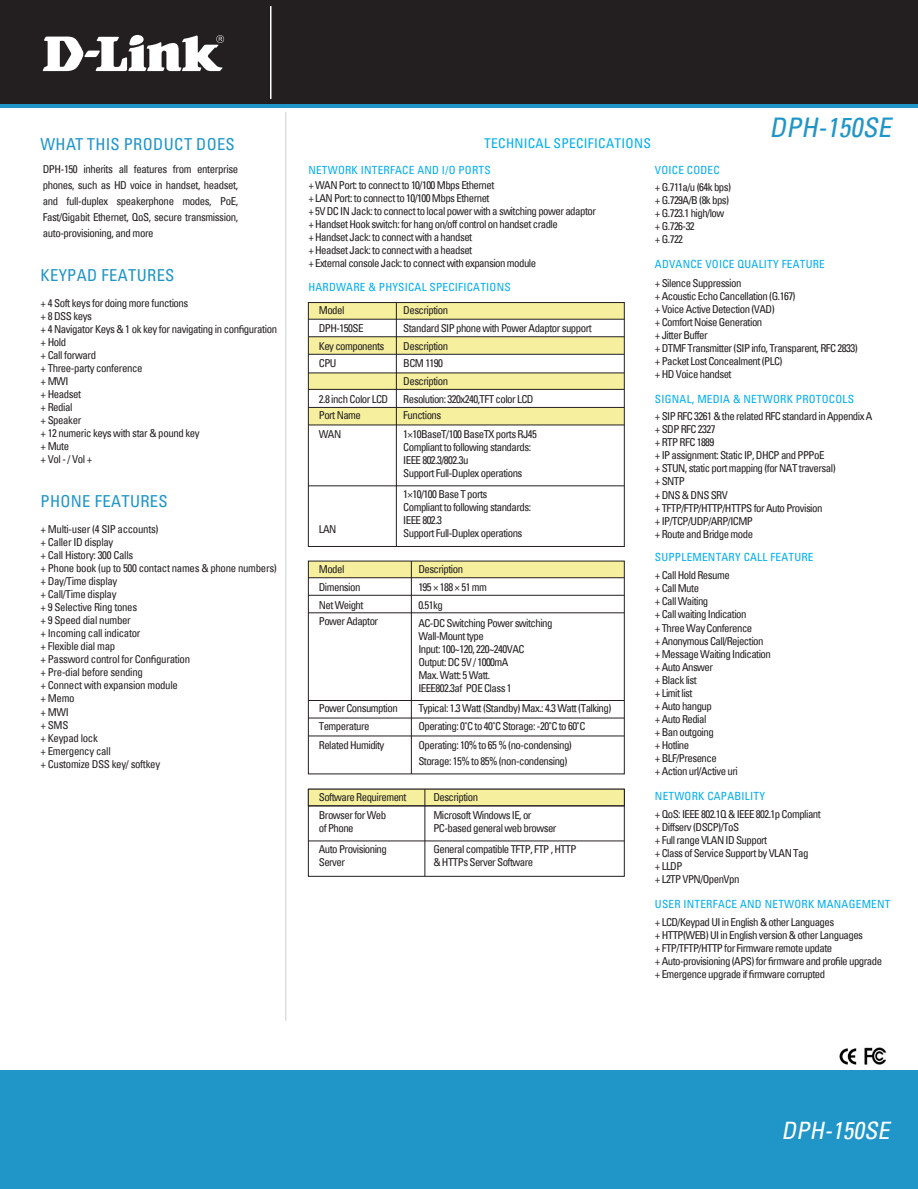
<style>
.page{position:relative;width:918px;height:1189px;background:#fff}
.page>*{position:absolute;margin:0;border:0;box-sizing:border-box;transform-origin:0 0}
.t1{font:italic condensed 27px "Univers";color:#2095c7}
.t2{font:italic condensed 24px "Univers";color:#fff}
.t3{font:condensed 16.5px "Univers";letter-spacing:.02em;color:#2095c7}
.t4{font:condensed 13.5px "Univers";letter-spacing:.02em;color:#00aeef}
.t5{font:condensed 11.25px "Univers";letter-spacing:.02em;color:#00aeef}
.t6{font:condensed 10.8px/13px "Univers";letter-spacing:-.05em;color:#231f20}
.t7{font:condensed 10.8px/13px "Univers";letter-spacing:-.03em;color:#231f20}
.s1{font-family:"Myriad Pro";font-stretch:normal}
</style>
<div class="page">
<div style="left:0;top:0;width:918px;height:108px;background:linear-gradient(to right,#2095c7,#2095c7)"></div>
<div style="left:0;top:0;width:918px;height:103px;background:#231f20"></div>
<svg style="left:43px;top:35px;width:181px;height:36px"></svg>
<hr style="left:270px;top:6px;width:2px;height:93px;background:#fff">
<hr style="left:285px;top:112px;width:1px;height:908px;background:#dcdddf">
<div style="left:308px;top:302px;width:316px;height:17px;background:#f5ef9e"></div>
<div style="left:308px;top:337px;width:316px;height:17px;background:#f5ef9e"></div>
<div style="left:308px;top:373px;width:316px;height:16px;background:#f5ef9e"></div>
<div style="left:308px;top:408px;width:316px;height:16px;background:#f5ef9e"></div>
<div style="left:308px;top:302px;width:317px;height:244px;border:1px solid #231f20"></div>
<hr style="left:308px;top:389px;width:316px;height:1px;background:#231f20">
<hr style="left:308px;top:319px;width:316px;height:1px;background:#231f20">
<hr style="left:308px;top:336px;width:316px;height:1px;background:#231f20">
<hr style="left:308px;top:354px;width:316px;height:1px;background:#231f20">
<hr style="left:308px;top:372px;width:316px;height:1px;background:#231f20">
<hr style="left:308px;top:407px;width:316px;height:1px;background:#231f20">
<hr style="left:308px;top:424px;width:316px;height:1px;background:#231f20">
<hr style="left:308px;top:485px;width:316px;height:1px;background:#231f20">
<hr style="left:396px;top:302px;width:1px;height:244px;background:#231f20">
<div style="left:308px;top:561px;width:316px;height:16px;background:#f5ef9e"></div>
<div style="left:308px;top:560px;width:317px;height:214px;border:1px solid #231f20"></div>
<hr style="left:308px;top:577px;width:316px;height:1px;background:#231f20">
<hr style="left:308px;top:595px;width:316px;height:1px;background:#231f20">
<hr style="left:308px;top:612px;width:316px;height:1px;background:#231f20">
<hr style="left:308px;top:700px;width:316px;height:1px;background:#231f20">
<hr style="left:308px;top:717px;width:316px;height:1px;background:#231f20">
<hr style="left:308px;top:735px;width:316px;height:1px;background:#231f20">
<hr style="left:411px;top:561px;width:1px;height:212px;background:#231f20">
<div style="left:308px;top:789px;width:316px;height:16px;background:#f5ef9e"></div>
<hr style="left:308px;top:805px;width:316px;height:1px;background:#231f20">
<hr style="left:308px;top:840px;width:316px;height:1px;background:#231f20">
<hr style="left:425px;top:789px;width:1px;height:87px;background:#231f20">
<div style="left:0;top:1070px;width:918px;height:118px;background:#2095c7"></div>
<svg style="left:840px;top:1048px;width:16px;height:16px"></svg>
<img style="left:864px;top:1047px;width:23px;height:17px">
<h3 class="t3" style="left:41px;top:133px;width:196px">WHAT THIS PRODUCT DOES</h3>
<p class="t6" style="left:43px;top:161px;width:197px;line-height:16px;text-align:justify">DPH-150 inherits all features from enterprise phones, such as HD voice in handset, headset, and full-duplex speakerphone modes, PoE, Fast/Gigabit Ethernet, QoS, secure transmission, auto-provisioning, and more</p>
<h3 class="t3" style="left:41px;top:264px;width:135px">KEYPAD FEATURES</h3>
<p class="t6" style="left:41px;top:296px;width:238px">+ 4 Soft keys for doing more functions<br>+ 8 DSS keys<br>+ 4 Navigator Keys &amp; 1 ok key for navigating in con<span class="s1">fi</span>guration + Hold<br>+ Call forward<br>+ Three-party conference<br>+ MWI<br>+ Headset<br>+ Redial<br>+ Speaker<br>+ 12 numeric keys with star &amp; pound key<br>+ Mute<br>+ Vol - / Vol +</p>
<h3 class="t3" style="left:41px;top:490px;width:129px">PHONE FEATURES</h3>
<p class="t7" style="left:41px;top:522px;width:238px">+ Multi-user (4 SIP accounts)<br>+ Caller ID display<br>+ Call History: 300 Calls<br>+ Phone book (up to 500 contact names &amp; phone numbers) + Day/Time display<br>+ Call/Time display<br>+ 9 Selective Ring tones<br>+ 9 Speed dial number<br>+ Incoming call indicator<br>+ Flexible dial map<br>+ Password control for Con<span class="s1">fi</span>guration<br>+ Pre-dial before sending<br>+ Connect with expansion module<br>+ Memo<br>+ MWI<br>+ SMS<br>+ Keypad lock<br>+ Emergency call<br>+ Customize DSS key/ softkey</p>
<p class="t4" style="left:484px;top:135px;width:168px">TECHNICAL SPECIFICATIONS</p>
<p class="t5" style="left:308px;top:162px;width:184px">NETWORK INTERFACE AND I/O PORTS</p>
<p class="t5" style="left:655px;top:162px;width:66px">VOICE CODEC</p>
<h1 class="t1" style="left:770px;top:109px;width:129px">DPH-150SE</h1>
<p class="t6" style="left:308px;top:178px;width:289px">+ WAN Port: to connect to 10/100 Mbps Ethernet<br>+ LAN Port: to connect to 10/100 Mbps Ethernet<br>+ 5V DC IN Jack: to connect to local power with a switching power adaptor + Handset Hook switch: for hang on/off control on handset cradle<br>+ Handset Jack: to connect with a handset<br>+ Headset Jack: to connect with a headset<br>+ External console Jack: to connect with expansion module</p>
<p class="t5" style="left:308px;top:279px;width:204px">HARDWARE &amp; PHYSICAL SPECIFICATIONS</p>
<p class="t6" style="left:319px;top:301px;width:67px;line-height:18.1px">Model<br>DPH-150SE<br>Key components</p>
<p class="t6" style="left:319px;top:356px;width:19px">CPU</p>
<p class="t6" style="left:319px;top:390px;width:71px;line-height:16.6px">2.8 inch Color LCD<br>Port Name</p>
<p class="t6" style="left:319px;top:427px;width:24px">WAN</p>
<p class="t6" style="left:319px;top:522px;width:19px">LAN</p>
<p class="t6" style="left:319px;top:559px;width:46px;line-height:18.1px">Model<br>Dimension<br>Net Weight</p>
<p class="t6" style="left:319px;top:614px;width:61px">Power Adaptor</p>
<p class="t6" style="left:403px;top:301px;width:190px;line-height:18.1px">Description<br>Standard SIP phone with Power Adaptor support<br>Description</p>
<p class="t6" style="left:403px;top:353px;width:132px;line-height:17.5px">BCM 1190<br>Description<br>Resolution: 320x240,TFT color LCD<br>Functions</p>
<p class="t6" style="left:403px;top:427px;width:135px">1×10BaseT/100 BaseTX ports RJ45<br>Compliant to following standards:<br>IEEE 802.3/802.3u<br>Support Full-Duplex operations</p>
<p class="t6" style="left:403px;top:487px;width:129px">1×10/100 Base T ports<br>Compliant to following standards:<br>IEEE 802.3<br>Support Full-Duplex operations</p>
<p class="t6" style="left:418px;top:559px;width:136px;line-height:18px">Description<br>195 × 188 × 51 mm<br>0.51kg<br>AC-DC Switching Power switching</p>
<p class="t6" style="left:418px;top:629px;width:108px">Wall-Mount type<br>Input: 100~120, 220~240VAC<br>Output: DC 5V / 1000mA<br>Max. Watt: 5 Watt.<br>IEEE802.3af POE Class 1</p>
<p class="t6" style="left:319px;top:698px;width:81px;line-height:18.5px">Power Consumption<br>Temperature<br>Related Humidity</p>
<p class="t6" style="left:319px;top:787px;width:89px;line-height:18.1px">Software Requirement<br>Browser for Web</p>
<p class="t6" style="left:319px;top:817px;width:70px;line-height:21.3px">of Phone<br>Auto Provisioning</p>
<p class="t6" style="left:319px;top:855px;width:28px">Server</p>
<p class="t6" style="left:418px;top:698px;width:195px;line-height:18.1px">Typical: 1.3 Watt (Standby) Max.: 4.3 Watt (Talking)<br>Operating: 0<span class="s1">˚</span>C to 40<span class="s1">˚</span>C Storage: -20<span class="s1">˚</span>C to 60<span class="s1">˚</span>C</p>
<p class="t6" style="left:418px;top:736px;width:155px;line-height:16px">Operating: 10% to 65 % (no-condensing)<br>Storage: 15% to 85% (non-condensing)</p>
<p class="t6" style="left:433px;top:787px;width:100px;line-height:18.1px">Description<br>Microsoft Windows IE, or</p>
<p class="t6" style="left:433px;top:817px;width:145px;line-height:21.3px">PC-based general web browser<br>General compatible TFTP, FTP , HTTP</p>
<p class="t6" style="left:433px;top:855px;width:101px">&amp; HTTPs Server Software</p>
<p class="t6" style="left:655px;top:180px;width:78px">+ G.711a/u (64k bps) + G.729A/B (8k bps) + G.723.1 high/low + G.726-32<br>+ G.722</p>
<p class="t5" style="left:655px;top:257px;width:171px">ADVANCE VOICE QUALITY FEATURE</p>
<p class="t6" style="left:655px;top:276px;width:204px">+ Silence Suppression<br>+ Acoustic Echo Cancellation (G.167)<br>+ Voice Active Detection (VAD)<br>+ Comfort Noise Generation<br>+ Jitter Buffer<br>+ DTMF Transmitter (SIP info, Transparent, RFC 2833) + Packet Lost Concealment (PLC)<br>+ HD Voice handset</p>
<p class="t5" style="left:655px;top:392px;width:200px">SIGNAL, MEDIA &amp; NETWORK PROTOCOLS</p>
<p class="t6" style="left:655px;top:409px;width:219px">+ SIP RFC 3261 &amp; the related RFC standard in Appendix A + SDP RFC 2327<br>+ RTP RFC 1889<br>+ IP assignment: Static IP, DHCP and PPPoE<br>+ STUN, static port mapping (for NAT traversal)<br>+ SNTP<br>+ DNS &amp; DNS SRV<br>+ TFTP/FTP/HTTP/HTTPS for Auto Provision<br>+ IP/TCP/UDP/ARP/ICMP<br>+ Route and Bridge mode</p>
<p class="t5" style="left:655px;top:549px;width:160px">SUPPLEMENTARY CALL FEATURE</p>
<p class="t6" style="left:655px;top:568px;width:118px">+ Call Hold Resume<br>+ Call Mute<br>+ Call Waiting<br>+ Call waiting Indication<br>+ Three Way Conference<br>+ Anonymous Call/Rejection + Message Waiting Indication + Auto Answer<br>+ Black list<br>+ Limit list<br>+ Auto hangup<br>+ Auto Redial<br>+ Ban outgoing<br>+ Hotline<br>+ BLF/Presence<br>+ Action url/Active uri</p>
<p class="t5" style="left:655px;top:788px;width:112px">NETWORK CAPABILITY</p>
<p class="t6" style="left:655px;top:807px;width:167px">+ QoS: IEEE 802.1Q &amp; IEEE 802.1p Compliant + Diffserv (DSCP)/ToS<br>+ Full range VLAN ID Support<br>+ Class of Service Support by VLAN Tag<br>+ LLDP<br>+ L2TP VPN/OpenVpn</p>
<p class="t5" style="left:655px;top:896px;width:237px">USER INTERFACE AND NETWORK MANAGEMENT</p>
<p class="t6" style="left:655px;top:915px;width:229px">+ LCD/Keypad UI in English &amp; other Languages<br>+ HTTP(WEB) UI in English version &amp; other Languages<br>+ FTP/TFTP/HTTP for Firmware remote update<br>+ Auto-provisioning (APS) for <span class="s1">fi</span>rmware and pro<span class="s1">fi</span>le upgrade + Emergence upgrade if <span class="s1">fi</span>rmware corrupted</p>
<h2 class="t2" style="left:781px;top:1114px;width:115px">DPH-150SE</h2>
</div>
